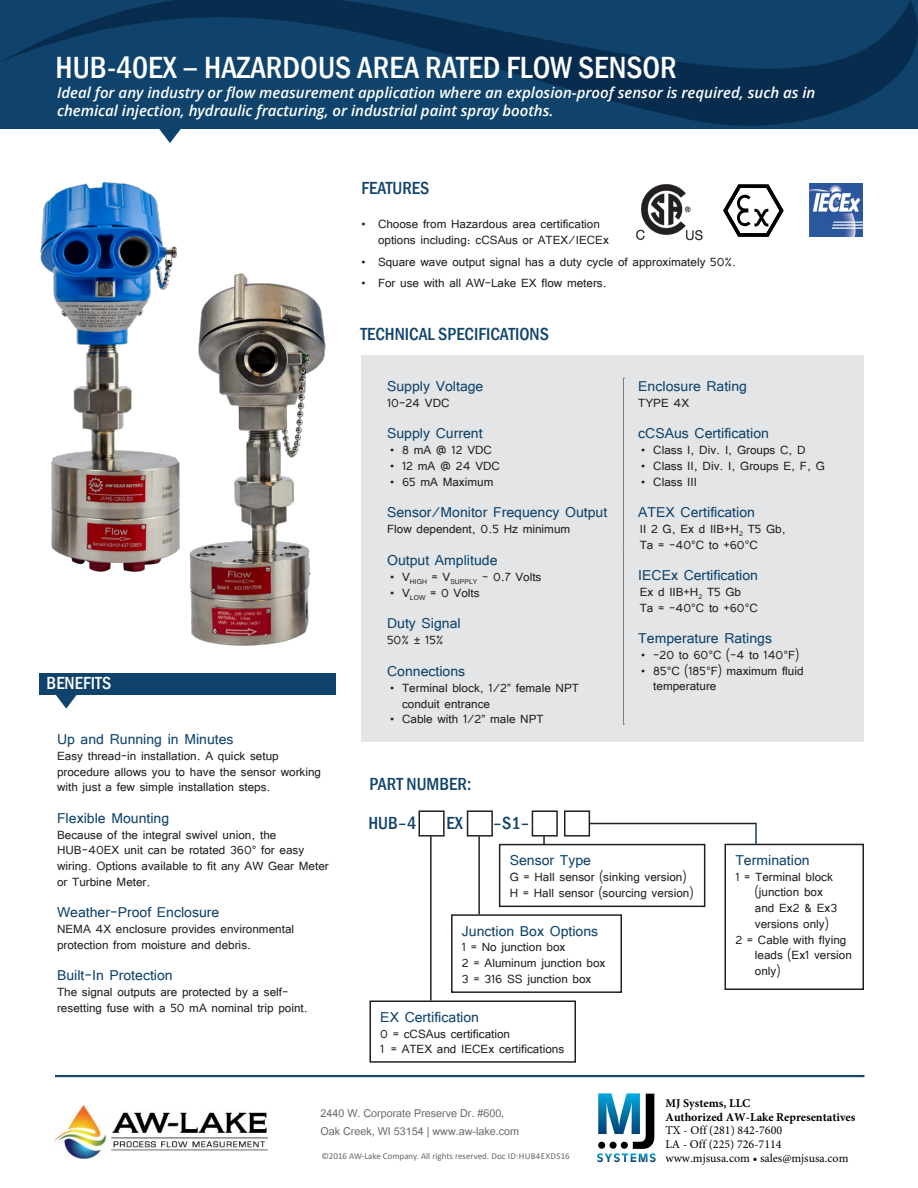
<style>
.page{position:relative;width:918px;height:1188px;background:#fff}
.page>*{position:absolute;margin:0;border:0;box-sizing:border-box;transform-origin:0 0}
.Product_Headline{font:500 condensed 31.5px "Franklin Gothic";color:#fff}
.Subhead_Line{font:18px "Tunga";color:#0f436b}
.Headline{font:500 condensed 18px "Franklin Gothic";color:#0f436b}
.Headline_2_white{font:500 condensed 18px "Franklin Gothic";color:#fff}
.Content_Body{font:15px/15.8px "Tunga";color:#231f20}
.Benefit_Statement{font:italic 600 15px/18px "Open Sans";color:#fff}
.t1{font:15px/18px "Utsaah";color:#67676a}
.Subhead_Line-2{font:15px "Tunga";color:#231f20}
.t2{font:12px/13.8px "Minion Pro";color:#000}
.t3{font:700 12px/13.8px "Minion Pro";color:#000}
.Part_Number_Guide_He{font:9px "Calibri";color:#67676a}
.s1{font-family:"Open Sans";font-weight:400;font-stretch:normal}
.s2{font-family:"Calibri";color:#fff}
</style>
<div class="page">
<div style="left:55px;top:1075px;width:809px;height:2px;background:#0f436b;border:1px solid #0f436b"></div>
<svg style="left:0;top:0;width:918px;height:129px;background:#0d3c63"></svg>
<div style="left:362px;top:356px;width:502px;height:386px;background:#e4e5e7"></div>
<div style="left:39px;top:673px;width:297px;height:21px;background:#0f436b"></div>
<svg style="left:54px;top:694px;width:24px;height:15px"></svg>
<svg style="left:623px;top:378px;width:1px;height:347px"></svg>
<svg style="left:158px;top:128px;width:24px;height:15px"></svg>
<div style="left:418px;top:810px;width:27px;height:27px;border:2px solid #231f20"></div>
<div style="left:467px;top:810px;width:26px;height:27px;border:2px solid #231f20"></div>
<div style="left:532px;top:810px;width:26px;height:27px;border:2px solid #231f20"></div>
<div style="left:564px;top:810px;width:26px;height:27px;border:2px solid #231f20"></div>
<hr style="left:430px;top:836px;width:2px;height:164px;background:#231f20">
<hr style="left:478px;top:836px;width:2px;height:78px;background:#231f20">
<hr style="left:543px;top:836px;width:2px;height:33px;background:#231f20">
<hr style="left:589px;top:823px;width:167px;height:1px;background:#231f20">
<div style="left:369px;top:1000px;width:207px;height:63px;border:2px solid #231f20"></div>
<div style="left:451px;top:914px;width:171px;height:79px;border:2px solid #231f20"></div>
<div style="left:499px;top:844px;width:206px;height:63px;border:2px solid #231f20"></div>
<div style="left:725px;top:844px;width:139px;height:146px;border:2px solid #231f20"></div>
<img style="left:636px;top:184px;width:67px;height:56px">
<svg style="left:723px;top:184px;width:61px;height:53px"></svg>
<img style="left:810px;top:184px;width:52px;height:53px">
<hr style="left:755px;top:823px;width:2px;height:21px;background:#0f436b">
<img style="left:189px;top:273px;width:137px;height:373px">
<img style="left:40px;top:182px;width:140px;height:390px">
<img style="left:598px;top:1094px;width:58px;height:69px">
<img style="left:54px;top:1106px;width:214px;height:53px">
<p class="Product_Headline" style="left:56px;top:47px;width:623px">HUB-40EX <span class="s1">–</span> HAZARDOUS AREA RATED FLOW SENSOR</p>
<p class="Benefit_Statement" style="left:57px;top:83px;width:760px">Ideal for any industry or flow measurement application where an explosion-proof sensor is required, such as in chemical injection, hydraulic fracturing, or industrial paint spray booths.</p>
<p class="Headline" style="left:362px;top:176px;width:69px">FEATURES</p>
<p class="Content_Body" style="left:378px;top:215px;width:232px;text-indent:-16px">• Choose from Hazardous area certification options including: cCSAus or ATEX/IECEx</p>
<p class="Content_Body" style="left:362px;top:252px;width:376px">• Square wave output signal has a duty cycle of approximately 50%.</p>
<p class="Content_Body" style="left:362px;top:274px;width:247px">• For use with all AW-Lake EX flow meters.</p>
<p class="Headline_2_white" style="left:47px;top:671px;width:66px">BENEFITS</p>
<p class="Subhead_Line" style="left:57px;top:727px;width:178px">Up and Running in Minutes</p>
<p class="Content_Body" style="left:57px;top:747px;width:266px">Easy thread-in installation. A quick setup procedure allows you to have the sensor working with just a few simple installation steps.</p>
<p class="Subhead_Line" style="left:57px;top:806px;width:114px">Flexible Mounting</p>
<p class="Content_Body" style="left:57px;top:826px;width:273px">Because of the integral swivel union, the HUB-40EX unit can be rotated 360° for easy wiring. Options available to fit any AW Gear Meter or Turbine Meter.</p>
<p class="Subhead_Line" style="left:57px;top:901px;width:164px">Weather-Proof Enclosure</p>
<p class="Content_Body" style="left:57px;top:920px;width:239px">NEMA 4X enclosure provides environmental protection from moisture and debris.</p>
<p class="Subhead_Line" style="left:57px;top:964px;width:117px">Built-In Protection</p>
<p class="Content_Body" style="left:57px;top:983px;width:252px">The signal outputs are protected by a self&shy;resetting fuse with a 50 mA nominal trip point.</p>
<p class="Headline" style="left:360px;top:322px;width:190px">TECHNICAL SPECIFICATIONS</p>
<p class="Subhead_Line" style="left:387px;top:374px;width:98px">Supply Voltage</p>
<p class="Subhead_Line-2" style="left:387px;top:393px;width:64px">10-24 VDC</p>
<p class="Subhead_Line" style="left:387px;top:422px;width:97px">Supply Current</p>
<p class="Content_Body" style="left:390px;top:441px;width:103px">• 8 mA @ 12 VDC</p>
<p class="Content_Body" style="left:390px;top:457px;width:111px">• 12 mA @ 24 VDC</p>
<p class="Content_Body" style="left:390px;top:473px;width:105px">• 65 mA Maximum</p>
<p class="Subhead_Line" style="left:387px;top:500px;width:222px">Sensor/Monitor Frequency Output</p>
<p class="Subhead_Line-2" style="left:387px;top:519px;width:185px">Flow dependent, 0.5 Hz minimum</p>
<p class="Subhead_Line" style="left:387px;top:548px;width:112px">Output Amplitude</p>
<p class="Content_Body" style="left:390px;top:568px;width:153px">• V<sub>HIGH</sub> = V<sub>SUPPLY</sub> - 0.7 Volts</p>
<p class="Content_Body" style="left:390px;top:584px;width:91px">• V<sub>LOW</sub> = 0 Volts</p>
<p class="Subhead_Line" style="left:387px;top:611px;width:75px">Duty Signal</p>
<p class="Subhead_Line-2" style="left:387px;top:630px;width:58px">50% ± 15%</p>
<p class="Subhead_Line" style="left:387px;top:659px;width:80px">Connections</p>
<p class="Content_Body" style="left:402px;top:679px;width:178px;text-indent:-12px">• Terminal block, 1/2” female NPT conduit entrance</p>
<p class="Content_Body" style="left:390px;top:710px;width:155px">• Cable with 1/2” male NPT</p>
<p class="Headline" style="left:369px;top:772px;width:103px">PART NUMBER:</p>
<p class="Headline" style="left:368px;top:811px;width:49px">HUB–4</p>
<p class="Headline" style="left:447px;top:811px;width:18px">EX</p>
<p class="Headline" style="left:493px;top:811px;width:38px">–S1–</p>
<p class="Subhead_Line" style="left:638px;top:374px;width:110px">Enclosure Rating</p>
<p class="Content_Body" style="left:638px;top:394px;width:52px">TYPE 4X</p>
<p class="Subhead_Line" style="left:638px;top:422px;width:132px">cCSAus Certification</p>
<p class="Content_Body" style="left:641px;top:441px;width:166px">• Class I, Div. I, Groups C, D</p>
<p class="Content_Body" style="left:641px;top:457px;width:185px">• Class II, Div. I, Groups E, F, G</p>
<p class="Content_Body" style="left:641px;top:473px;width:57px">• Class III</p>
<p class="Subhead_Line" style="left:638px;top:500px;width:118px">ATEX Certification</p>
<p class="Content_Body" style="left:640px;top:520px;width:147px">II 2 G, Ex d IIB+H<sub>2</sub> T5 Gb,<br>Ta = -40°C to +60°C</p>
<p class="Subhead_Line" style="left:638px;top:563px;width:121px">IECEx Certification</p>
<p class="Content_Body" style="left:640px;top:583px;width:120px">Ex d IIB+H<sub>2</sub> T5 Gb<br>Ta = -40°C to +60°C</p>
<p class="Subhead_Line" style="left:638px;top:626px;width:135px">Temperature Ratings</p>
<p class="Content_Body" style="left:641px;top:646px;width:159px">• -20 to 60°C (-4 to 140°F)</p>
<p class="Content_Body" style="left:653px;top:662px;width:152px;text-indent:-12px">• 85°C (185°F) maximum fluid temperature</p>
<p class="Subhead_Line" style="left:510px;top:848px;width:83px">Sensor Type</p>
<p class="Content_Body" style="left:510px;top:868px;width:178px">G = Hall sensor (sinking version)</p>
<p class="Content_Body" style="left:510px;top:884px;width:185px">H = Hall sensor (sourcing version)</p>
<p class="Subhead_Line" style="left:462px;top:919px;width:138px">Junction Box Options</p>
<p class="Content_Body" style="left:462px;top:938px;width:105px">1 = No junction box</p>
<p class="Content_Body" style="left:462px;top:954px;width:145px">2 = Aluminum junction box</p>
<p class="Content_Body" style="left:462px;top:970px;width:131px">3 = 316 SS junction box</p>
<p class="Subhead_Line" style="left:380px;top:1005px;width:100px">EX Certification</p>
<p class="Content_Body" style="left:380px;top:1024px;width:131px">0 = cCSAus certification</p>
<p class="Content_Body" style="left:380px;top:1040px;width:185px">1 = ATEX and IECEx certifications</p>
<p class="Subhead_Line" style="left:735px;top:848px;width:76px">Termination</p>
<p class="Content_Body" style="left:755px;top:868px;width:84px;text-indent:-20px">1 = Terminal block (junction box and Ex2 &amp; Ex3 versions only)</p>
<p class="Content_Body" style="left:755px;top:931px;width:99px;text-indent:-20px">2 = Cable with flying leads (Ex1 version only)</p>
<p class="t1" style="left:321px;top:1105px;width:247px">2440 W. Corporate Preserve Dr. #600,<br>Oak Creek, WI 53154 | www.aw-lake.com<span class="s2">awinfor</span></p>
<p class="Part_Number_Guide_He" style="left:321px;top:1150px;width:250px">©2016 AW-Lake Company. All rights reserved. Doc ID:HUB4EXDS16</p>
<p class="t3" style="left:666px;top:1096px;width:191px">MJ Systems, LLC<br>Authorized AW-Lake Representatives</p>
<p class="t2" style="left:666px;top:1124px;width:184px">TX - Off (281) 842-7600<br>LA - Off (225) 726-7114 www.mjsusa.com • sales@mjsusa.com</p>
</div>
